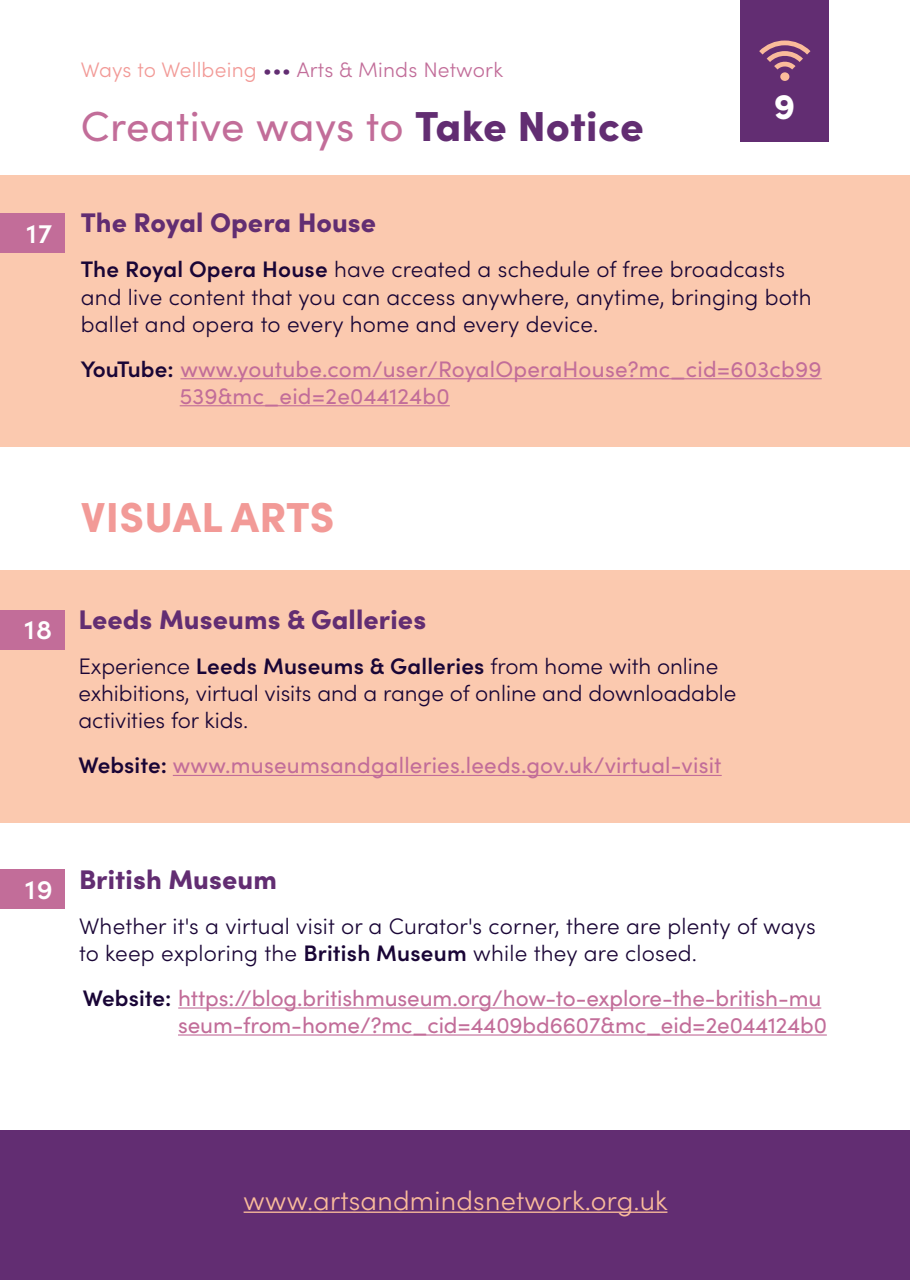
<style>
.page{position:relative;width:910px;height:1280px;background:#fff}
.page>*{position:absolute;margin:0;border:0;box-sizing:border-box;transform-origin:0 0}
.t1{font:42px "Sofia Pro";letter-spacing:.01em;color:#c26d99}
.t2{font:900 42px "Sofia Pro";letter-spacing:.01em;color:#f29a97}
.t3{font:900 36px "Sofia Pro";color:#fff}
.t4{font:900 27px "Sofia Pro";letter-spacing:.005em;color:#622d72}
.t5{font:300 27px "Sofia Pro";letter-spacing:.01em;color:#fabc9b}
.t6{font:600 27px "Sofia Pro";color:#fff}
.t7{font:300 22.5px/27px "Sofia Pro";letter-spacing:.01em;color:#190536}
.t8{font:22.5px/27px "Sofia Pro";color:#c26d99}
.t9{font:300 21px "Sofia Pro";letter-spacing:.01em;color:#c26d99}
.s1{color:#f29a97}
.s2{color:#622d72}
.s3{font-weight:900;color:#622d72}
.s4{font-weight:600}
.s5{font-weight:600;color:#190536}
</style>
<div class="page">
<div style="left:740px;top:0;width:89px;height:141px;background:#622d72"></div>
<div style="left:780px;top:72px;width:9px;height:9px;background:#fabc9b;border-radius:50%"></div>
<svg style="left:759px;top:41px;width:51px;height:28px"></svg>
<div style="left:0;top:569px;width:910px;height:253px;background:#fbc9af"></div>
<hr style="left:173px;top:775px;width:549px;height:1px;background:#c26d99">
<div style="left:0;top:176px;width:910px;height:271px;background:#fbc9af"></div>
<hr style="left:180px;top:378px;width:642px;height:1px;background:#c26d99">
<hr style="left:180px;top:405px;width:270px;height:1px;background:#c26d99">
<div style="left:0;top:213px;width:65px;height:40px;background:#c26d99"></div>
<div style="left:0;top:610px;width:65px;height:39px;background:#c26d99"></div>
<hr style="left:178px;top:1007px;width:643px;height:1px;background:#c26d99">
<hr style="left:178px;top:1034px;width:649px;height:1px;background:#c26d99">
<div style="left:0;top:869px;width:65px;height:40px;background:#c26d99"></div>
<div style="left:0;top:1131px;width:910px;height:149px;background:#622d72"></div>
<hr style="left:244px;top:1211px;width:423px;height:2px;background:#fabc9b">
<p class="t6" style="left:26px;top:213px;width:27px">17</p>
<p class="t9" style="left:81px;top:54px;width:424px"><span class="s1">Ways to Wellbeing</span> <span class="s2">•••</span> Arts &amp; Minds Network</p>
<h1 class="t1" style="left:81px;top:96px;width:565px">Creative ways to <span class="s3">Take Notice</span></h1>
<h2 class="t3" style="left:774px;top:78px;width:23px">9</h2>
<p class="t4" style="left:81px;top:202px;width:297px">The Royal Opera House</p>
<p class="t7" style="left:81px;top:255px;width:732px"><span class="s4">The Royal Opera House</span> have created a schedule of free broadcasts and live content that you can access anywhere, anytime, bringing both ballet and opera to every home and every device.</p>
<p class="t8" style="left:180px;top:354px;width:643px;text-indent:-99px"><span class="s5">YouTube:</span> www.youtube.com/user/RoyalOperaHouse?mc_cid=603cb99<br>539&amp;mc_eid=2e044124b0</p>
<h1 class="t2" style="left:81px;top:484px;width:255px">VISUAL ARTS</h1>
<p class="t6" style="left:24px;top:610px;width:29px">18</p>
<p class="t4" style="left:78px;top:598px;width:349px">Leeds Museums &amp; Galleries</p>
<p class="t7" style="left:78px;top:651px;width:660px">Experience <span class="s4">Leeds Museums &amp; Galleries</span> from home with online exhibitions, virtual visits and a range of online and downloadable activities for kids.</p>
<p class="t8" style="left:78px;top:750px;width:645px"><span class="s5">Website:</span> www.museumsandgalleries.leeds.gov.uk/virtual-visit</p>
<p class="t6" style="left:25px;top:869px;width:29px">19</p>
<p class="t4" style="left:79px;top:858px;width:199px">British Museum</p>
<p class="t7" style="left:79px;top:911px;width:738px">Whether it's a virtual visit or a Curator's corner, there are plenty of ways to keep exploring the <span class="s4">British Museum</span> while they are closed.</p>
<p class="t8" style="left:83px;top:983px;width:746px;text-align:right"><span class="s5">Website:</span> https://blog.britishmuseum.org/how-to-explore-the-british-mu seum-from-home/?mc_cid=4409bd6607&amp;mc_eid=2e044124b0</p>
<p class="t5" style="left:244px;top:1180px;width:426px">www.artsandmindsnetwork.org.uk</p>
</div>
